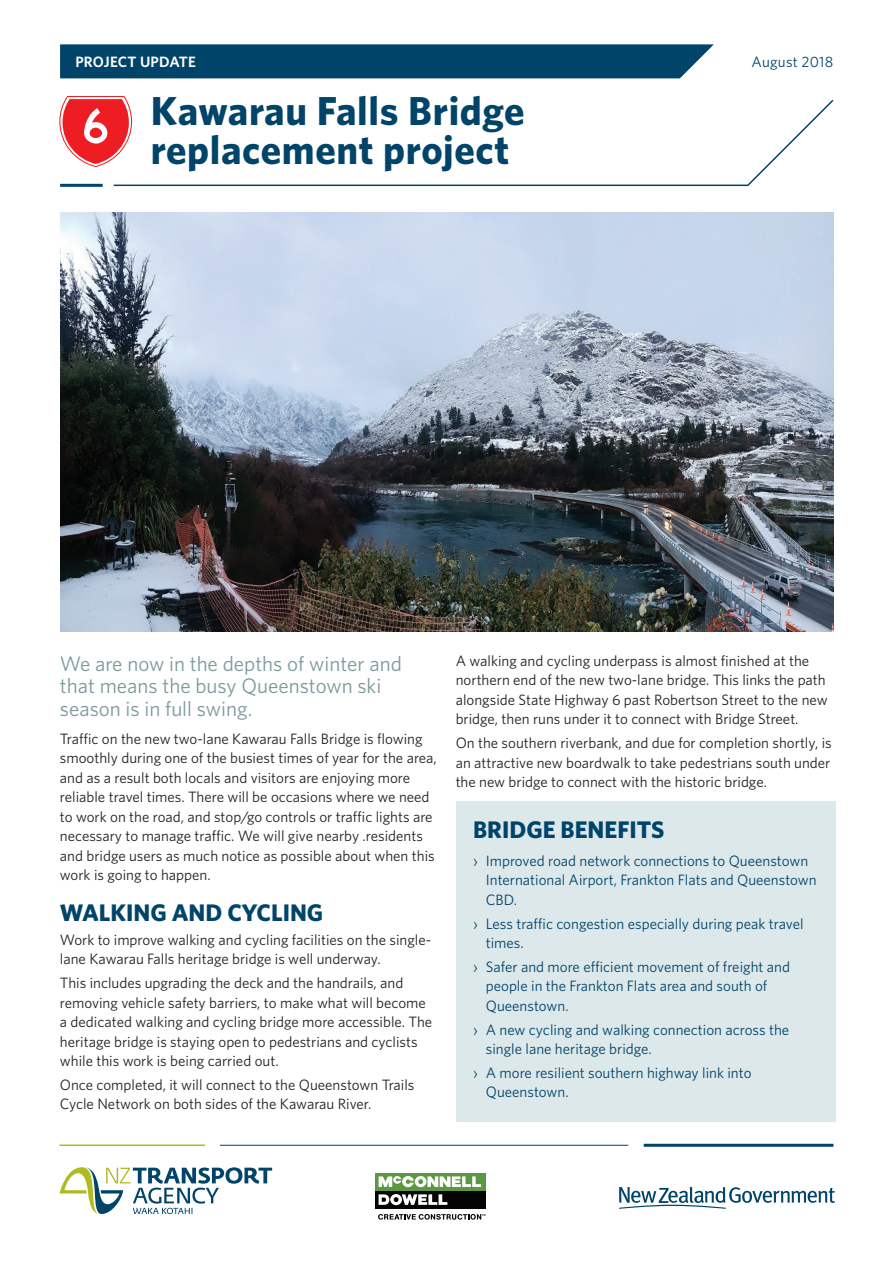
<style>
.page{position:relative;width:893px;height:1263px;background:#fff}
.page>*{position:absolute;margin:0;border:0;box-sizing:border-box;transform-origin:0 0}
.t1{font:700 40.5px/39px "Whitney";letter-spacing:.015em;color:#00446a}
.t2{font:700 24px "Whitney";color:#00446a}
.t3{font:21px/22.5px "Whitney";color:#7d999b}
.t4{font:15px/19.5px "Whitney";color:#231f20}
.t5{font:15px/19.5px "Whitney";color:#00446a}
.t6{font:600 15px "Whitney";letter-spacing:.005em;color:#fff}
</style>
<div class="page">
<hr style="left:644px;top:1144px;width:189px;height:3px;background:#00446a">
<hr style="left:220px;top:1145px;width:408px;height:1px;background:#00446a">
<hr style="left:60px;top:1144px;width:145px;height:2px;background:#aebc21">
<svg style="left:619px;top:1187px;width:216px;height:22px"></svg>
<svg style="left:60px;top:1167px;width:212px;height:47px"></svg>
<div style="left:375px;top:1173px;width:110px;height:18px;background:#5c9841"></div>
<div style="left:375px;top:1191px;width:110px;height:17px;background:#040503"></div>
<svg style="left:379px;top:1176px;width:102px;height:11px"></svg>
<svg style="left:379px;top:1194px;width:68px;height:11px"></svg>
<svg style="left:378px;top:1214px;width:107px;height:6px"></svg>
<div style="left:456px;top:801px;width:379px;height:320px;background:#dde8ea"></div>
<img style="left:60px;top:213px;width:773px;height:418px">
<svg style="left:59px;top:96px;width:67px;height:71px"></svg>
<hr style="left:60px;top:184px;width:43px;height:3px;background:#00446a">
<svg style="left:112px;top:98px;width:722px;height:89px"></svg>
<div style="left:60px;top:44px;width:654px;height:34px;background:#00446a"></div>
<p class="t6" style="left:75px;top:52px;width:122px">PROJECT UPDATE</p>
<p class="t5" style="left:752px;top:52px;width:83px">August 2018</p>
<h1 class="t1" style="left:151px;top:90px;width:375px">Kawarau Falls Bridge replacement project</h1>
<h3 class="t3" style="left:60px;top:651px;width:343px">We are now in the depths of winter and that means the busy Queenstown ski season is in full swing.</h3>
<p class="t4" style="left:60px;top:728px;width:378px">Traffic on the new two-lane Kawarau Falls Bridge is flowing smoothly during one of the busiest times of year for the area, and as a result both locals and visitors are enjoying more reliable travel times. There will be occasions where we need to work on the road, and stop/go controls or traffic lights are necessary to manage traffic. We will give nearby .residents and bridge users as much notice as possible about when this work is going to happen.</p>
<h2 class="t2" style="left:60px;top:897px;width:265px">WALKING AND CYCLING</h2>
<p class="t4" style="left:60px;top:929px;width:373px">Work to improve walking and cycling facilities on the single&shy;lane Kawarau Falls heritage bridge is well underway.</p>
<p class="t4" style="left:60px;top:973px;width:374px">This includes upgrading the deck and the handrails, and removing vehicle safety barriers, to make what will become a dedicated walking and cycling bridge more accessible. The heritage bridge is staying open to pedestrians and cyclists while this work is being carried out.</p>
<p class="t4" style="left:60px;top:1074px;width:356px">Once completed, it will connect to the Queenstown Trails<br>Cycle Network on both sides of the Kawarau River.</p>
<p class="t4" style="left:456px;top:650px;width:373px">A walking and cycling underpass is almost finished at the northern end of the new two-lane bridge. This links the path alongside State Highway 6 past Robertson Street to the new bridge, then runs under it to connect with Bridge Street.</p>
<p class="t4" style="left:456px;top:733px;width:378px;text-align:justify">On the southern riverbank, and due for completion shortly, is an attractive new boardwalk to take pedestrians south under the new bridge to connect with the historic bridge.</p>
<h2 class="t2" style="left:473px;top:813px;width:193px">BRIDGE BENEFITS</h2>
<p class="t5" style="left:486px;top:850px;width:332px;text-indent:-13px">› Improved road network connections to Queenstown<br>International Airport, Frankton Flats and Queenstown<br>CBD.</p>
<p class="t5" style="left:486px;top:913px;width:319px;text-indent:-13px">› Less traffic congestion especially during peak travel times.</p>
<p class="t5" style="left:486px;top:956px;width:306px;text-indent:-13px">› Safer and more efficient movement of freight and people in the Frankton Flats area and south of<br>Queenstown.</p>
<p class="t5" style="left:486px;top:1019px;width:305px;text-indent:-13px">› A new cycling and walking connection across the single lane heritage bridge.</p>
<p class="t5" style="left:486px;top:1062px;width:267px;text-indent:-13px">› A more resilient southern highway link into<br>Queenstown.</p>
</div>
